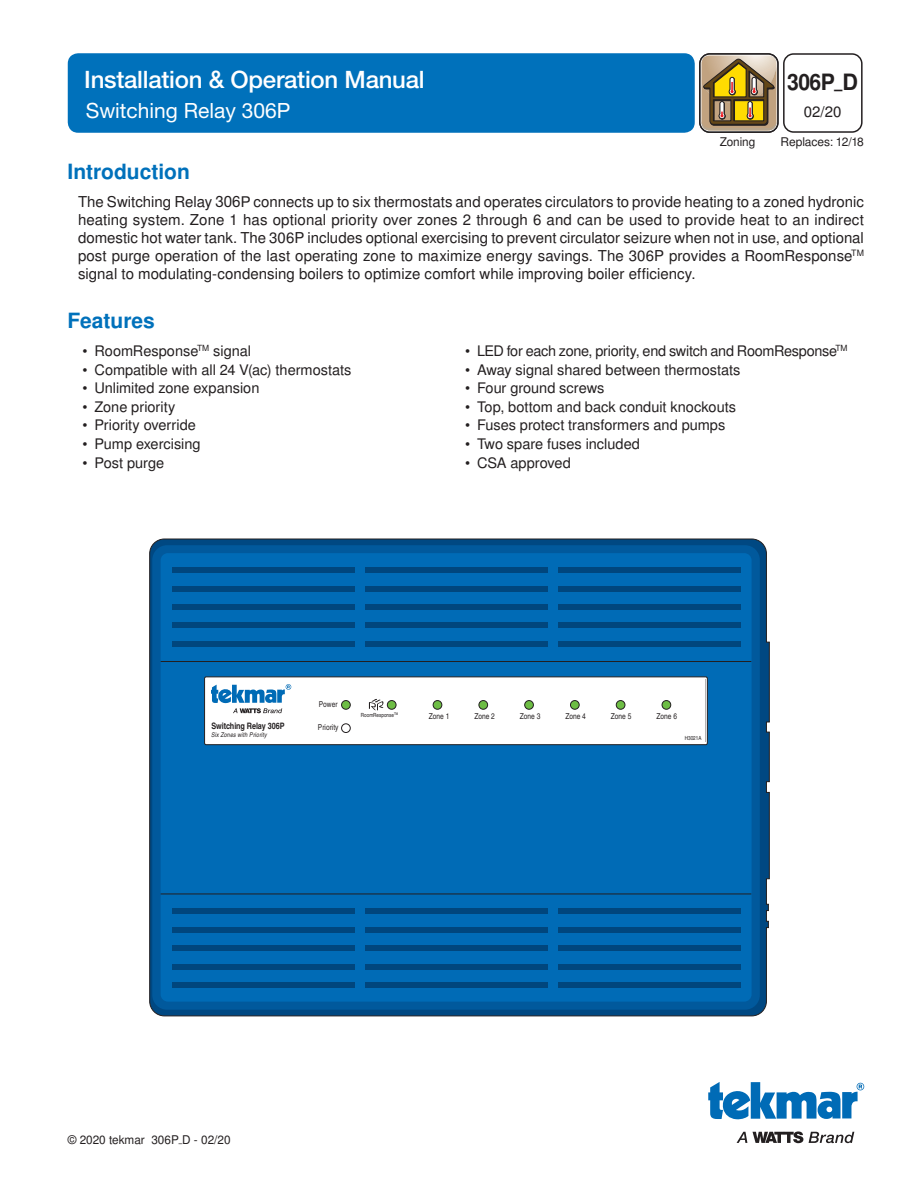
<style>
.page{position:relative;width:918px;height:1188px;background:#fff}
.page>*{position:absolute;margin:0;border:0;box-sizing:border-box;transform-origin:0 0}
.t1{font:500 24px "Helvetica Neue LT Std";letter-spacing:-.01em;color:#fff}
.t2{font:700 22.5px "Nimbus San LOT";color:#231f20;scale:.94 1}
.t3{font:700 21px "Nimbus San LOT";color:#0071bb}
.t4{font:21px "Helvetica Neue LT Std";color:#fff}
.C_Paragraph{font:15px/18px "Nimbus San LOT";letter-spacing:.005em;color:#231f20;text-align:justify}
.t5{font:14.55px "Nimbus San LOT";letter-spacing:-.005em;color:#231f20}
.t6{font:12px "Nimbus San LOT";color:#231f20}
.t7{font:8.85px "Nimbus San LOT Bol Con";letter-spacing:-.01em;color:#231f20}
.t8{font:8.1px "Nimbus San LOT Reg Con";color:#231f20}
.t9{font:6.45px "Nimbus San LOT Reg Con Ita";letter-spacing:.025em;color:#231f20}
.t10{font:5.7px "Nimbus San LOT Reg Con";color:#231f20}
.s1{font-family:"Helvetica Neue LT Std";font-size:15.75px}
.s2{font-family:"Helvetica Neue LT Std"}
</style>
<div class="page">
<svg style="left:708px;top:1082px;width:156px;height:38px"></svg>
<svg style="left:737px;top:1132px;width:10px;height:11px"></svg>
<svg style="left:753px;top:1131px;width:50px;height:12px"></svg>
<svg style="left:809px;top:1132px;width:45px;height:11px"></svg>
<svg style="left:700px;top:56px;width:76px;height:77px;background:#a99153"></svg>
<div style="left:699px;top:53px;width:80px;height:80px;border:2px solid #231f20;border-radius:10px"></div>
<div style="left:783px;top:53px;width:80px;height:80px;border:2px solid #231f20;border-radius:10px"></div>
<div style="left:68px;top:53px;width:627px;height:80px;background:#0071bb;border-radius:10px"></div>
<svg style="left:149px;top:538px;width:621px;height:479px;background:#225782"></svg>
<div style="left:152px;top:545px;width:608px;height:465px;background:#01599c;border-radius:15px"></div>
<div style="left:161px;top:553px;width:591px;height:449px;background:#006bb6;border-radius:7px"></div>
<div style="left:172px;top:567px;width:183px;height:6px;background:#00467d"></div>
<div style="left:172px;top:586px;width:183px;height:6px;background:#00467d"></div>
<div style="left:172px;top:604px;width:183px;height:6px;background:#00467d"></div>
<div style="left:172px;top:623px;width:183px;height:5px;background:#00467d"></div>
<div style="left:172px;top:641px;width:183px;height:6px;background:#00467d"></div>
<div style="left:365px;top:567px;width:183px;height:6px;background:#00467d"></div>
<div style="left:365px;top:586px;width:183px;height:6px;background:#00467d"></div>
<div style="left:365px;top:604px;width:183px;height:6px;background:#00467d"></div>
<div style="left:365px;top:623px;width:183px;height:5px;background:#00467d"></div>
<div style="left:365px;top:641px;width:183px;height:6px;background:#00467d"></div>
<div style="left:558px;top:567px;width:183px;height:6px;background:#00467d"></div>
<div style="left:558px;top:586px;width:183px;height:6px;background:#00467d"></div>
<div style="left:558px;top:604px;width:183px;height:6px;background:#00467d"></div>
<div style="left:558px;top:623px;width:183px;height:5px;background:#00467d"></div>
<div style="left:558px;top:641px;width:183px;height:6px;background:#00467d"></div>
<div style="left:172px;top:908px;width:183px;height:6px;background:#00467d"></div>
<div style="left:172px;top:927px;width:183px;height:6px;background:#00467d"></div>
<div style="left:172px;top:945px;width:183px;height:6px;background:#00467d"></div>
<div style="left:172px;top:964px;width:183px;height:5px;background:#00467d"></div>
<div style="left:172px;top:982px;width:183px;height:6px;background:#00467d"></div>
<div style="left:365px;top:908px;width:183px;height:6px;background:#00467d"></div>
<div style="left:365px;top:927px;width:183px;height:6px;background:#00467d"></div>
<div style="left:365px;top:945px;width:183px;height:6px;background:#00467d"></div>
<div style="left:365px;top:964px;width:183px;height:5px;background:#00467d"></div>
<div style="left:365px;top:982px;width:183px;height:6px;background:#00467d"></div>
<div style="left:558px;top:908px;width:183px;height:6px;background:#00467d"></div>
<div style="left:558px;top:927px;width:183px;height:6px;background:#00467d"></div>
<div style="left:558px;top:945px;width:183px;height:6px;background:#00467d"></div>
<div style="left:558px;top:964px;width:183px;height:5px;background:#00467d"></div>
<div style="left:558px;top:982px;width:183px;height:6px;background:#00467d"></div>
<div style="left:205px;top:677px;width:502px;height:68px;background:#fff;border-radius:2px"></div>
<div style="left:204px;top:676px;width:504px;height:69px;border:1px solid #231f20;border-radius:2px"></div>
<hr style="left:161px;top:661px;width:590px;height:1px;background:#231f20">
<hr style="left:161px;top:894px;width:590px;height:1px;background:#231f20">
<svg style="left:211px;top:684px;width:461px;height:49px"></svg>
<h1 class="t1" style="left:84px;top:65px;width:342px">Installation &amp; Operation Manual</h1>
<h3 class="t4" style="left:86px;top:98px;width:206px">Switching Relay 306P</h3>
<h2 class="t2" style="left:787px;top:68px;width:77px">306P_D</h2>
<p class="C_Paragraph" style="left:804px;top:103px;width:39px">02/20</p>
<p class="t6" style="left:720px;top:135px;width:37px">Zoning</p>
<p class="t6" style="left:781px;top:135px;width:85px">Replaces: 12/18</p>
<p class="t3" style="left:68px;top:159px;width:124px">Introduction</p>
<p class="C_Paragraph" style="left:78px;top:193px;width:788px">The Switching Relay <span class="s1">306</span><span class="s2">P</span> connects up to six thermostats and operates circulators to provide heating to a zoned hydronic heating system. Zone 1 has optional priority over zones 2 through 6 and can be used to provide heat to an indirect domestic hot water tank. The 306P includes optional exercising to prevent circulator seizure when not in use, and optional post purge operation of the last operating zone to maximize energy savings. The 306P provides a RoomResponse<sup>TM </sup>signal to modulating-condensing boilers to optimize comfort while improving boiler efficiency.</p>
<p class="t3" style="left:68px;top:308px;width:89px">Features</p>
<p class="t5" style="left:82px;top:342px;width:170px">• RoomResponse<sup>TM</sup> signal</p>
<p class="t5" style="left:82px;top:361px;width:271px">• Compatible with all 24 V(ac) thermostats</p>
<p class="t5" style="left:82px;top:379px;width:178px">• Unlimited zone expansion</p>
<p class="t5" style="left:82px;top:398px;width:94px">• Zone priority</p>
<p class="t5" style="left:82px;top:417px;width:115px">• Priority override</p>
<p class="t5" style="left:82px;top:435px;width:120px">• Pump exercising</p>
<p class="t5" style="left:82px;top:454px;width:83px">• Post purge</p>
<p class="t5" style="left:465px;top:342px;width:384px">• LED for each zone, priority, end switch and RoomResponse<sup>TM</sup></p>
<p class="t5" style="left:465px;top:361px;width:277px">• Away signal shared between thermostats</p>
<p class="t5" style="left:465px;top:379px;width:141px">• Four ground screws</p>
<p class="t5" style="left:465px;top:398px;width:273px">• Top, bottom and back conduit knockouts</p>
<p class="t5" style="left:465px;top:417px;width:262px">• Fuses protect transformers and pumps</p>
<p class="t5" style="left:465px;top:435px;width:177px">• Two spare fuses included</p>
<p class="t5" style="left:465px;top:454px;width:107px">• CSA approved</p>
<p class="t7" style="left:211px;top:720px;width:75px">Switching Relay 306P</p>
<p class="t9" style="left:211px;top:731px;width:57px">Six Zones with Priority</p>
<p class="t8" style="left:319px;top:700px;width:20px">Power</p>
<p class="t8" style="left:318px;top:723px;width:22px">Priority</p>
<p class="t10" style="left:361px;top:711px;width:39px">RoomResponse<sup>TM</sup></p>
<p class="t8" style="left:429px;top:711px;width:22px">Zone 1</p>
<p class="t8" style="left:474px;top:711px;width:22px">Zone 2</p>
<p class="t8" style="left:520px;top:711px;width:22px">Zone 3</p>
<p class="t8" style="left:565px;top:711px;width:22px">Zone 4</p>
<p class="t8" style="left:611px;top:711px;width:22px">Zone 5</p>
<p class="t8" style="left:656px;top:711px;width:22px">Zone 6</p>
<p class="t10" style="left:685px;top:735px;width:18px">H3021A</p>
<p class="t6" style="left:68px;top:1132px;width:164px">© 2020 tekmar 306P_D - 02/20</p>
</div>
